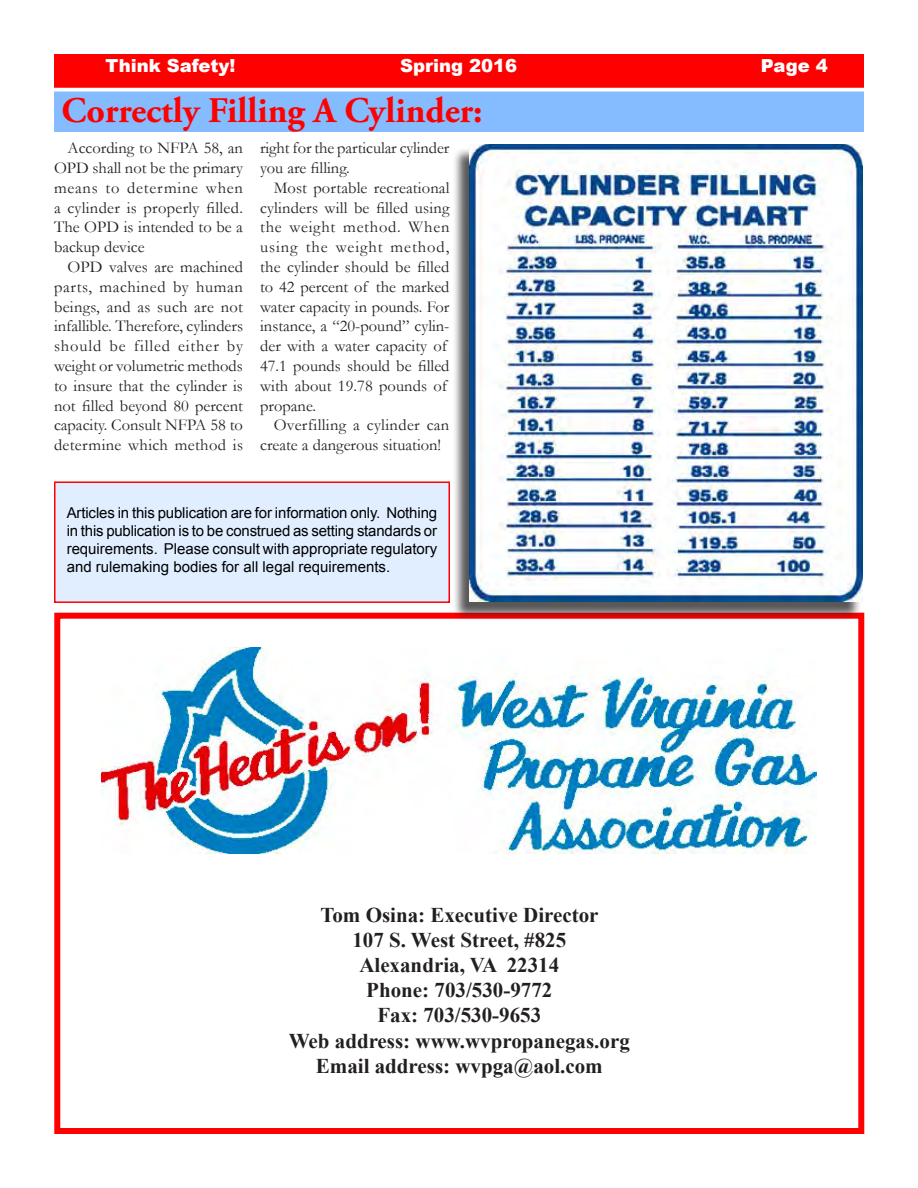
<style>
.page{position:relative;width:918px;height:1188px;background:#fff}
.page>*{position:absolute;margin:0;border:0;box-sizing:border-box;transform-origin:0 0}
.Headline{font:700 36px "Adobe Garamond Pro";color:#f00}
.heading_1{font:700 21px "Times New Roman";color:#231f20}
.t1{font:900 18px "Arial";color:#fff}
.Body_Text{font:16.5px/19.8px "Garamond";letter-spacing:.005em;color:#231f20}
.t2{font:15px/18px "Arial";color:#000;text-align:justify}
</style>
<div class="page">
<div style="left:56px;top:56px;width:806px;height:30px;background:#f00"></div>
<div style="left:54px;top:54px;width:810px;height:34px;border:3px solid #f00"></div>
<div style="left:54px;top:613px;width:810px;height:521px;border:6px solid #f00"></div>
<img style="left:101px;top:648px;width:716px;height:206px">
<div style="left:55px;top:92px;width:808px;height:39px;background:#85bbff"></div>
<div style="left:54px;top:92px;width:810px;height:40px;border:2px solid #85bbff"></div>
<div style="left:55px;top:482px;width:394px;height:120px;background:#e0eeff"></div>
<div style="left:54px;top:481px;width:396px;height:122px;border:2px solid #f00"></div>
<div style="left:452px;top:147px;width:409px;height:474px;background:#231f20;opacity:.75"></div>
<img style="left:470px;top:144px;width:393px;height:457px">
<p class="t1" style="left:105px;top:53px;width:132px">Think Safety!</p>
<p class="t1" style="left:400px;top:52px;width:119px">Spring 2016</p>
<p class="t1" style="left:761px;top:53px;width:68px">Page 4</p>
<p class="Headline" style="left:62px;top:90px;width:423px">Correctly Filling A Cylinder:</p>
<p class="Body_Text" style="left:54px;top:138px;width:191px;text-align:justify;text-indent:13px">According to NFPA 58, an OPD shall not be the primary means to determine when a cylinder is properly filled.<br>The OPD is intended to be a backup device</p>
<p class="Body_Text" style="left:54px;top:257px;width:191px;text-align:justify;text-indent:13px">OPD valves are machined parts, machined by human beings, and as such are not infallible. Therefore, cylinders should be filled either by weight or volumetric methods to insure that the cylinder is not filled beyond 80 percent capacity. Consult NFPA 58 to determine which method is</p>
<p class="Body_Text" style="left:260px;top:138px;width:191px">right for the particular cylinder you are filling.</p>
<p class="Body_Text" style="left:260px;top:178px;width:191px;text-indent:13px">Most portable recreational cylinders will be filled using the weight method. When using the weight method, the cylinder should be filled to 42 percent of the marked water capacity in pounds. For instance, a “20-pound” cylin&shy;der with a water capacity of<br>47.1 pounds should be filled with about 19.78 pounds of propane.</p>
<p class="Body_Text" style="left:260px;top:415px;width:191px;text-indent:13px">Overfilling a cylinder can create a dangerous situation!</p>
<p class="t2" style="left:67px;top:504px;width:372px">Articles in this publication are for information only. Nothing in this publication is to be construed as setting standards or requirements. Please consult with appropriate regulatory and rulemaking bodies for all legal requirements.</p>
<p class="heading_1" style="left:320px;top:900px;width:280px">Tom Osina: Executive Director</p>
<p class="heading_1" style="left:352px;top:925px;width:215px">107 S. West Street, #825</p>
<p class="heading_1" style="left:359px;top:950px;width:201px">Alexandria, VA 22314</p>
<p class="heading_1" style="left:366px;top:976px;width:188px">Phone: 703/530-9772</p>
<p class="heading_1" style="left:377px;top:1001px;width:165px">Fax: 703/530-9653</p>
<p class="heading_1" style="left:289px;top:1026px;width:343px">Web address: www.wvpropanegas.org</p>
<p class="heading_1" style="left:316px;top:1051px;width:288px">Email address: wvpga@aol.com</p>
</div>
